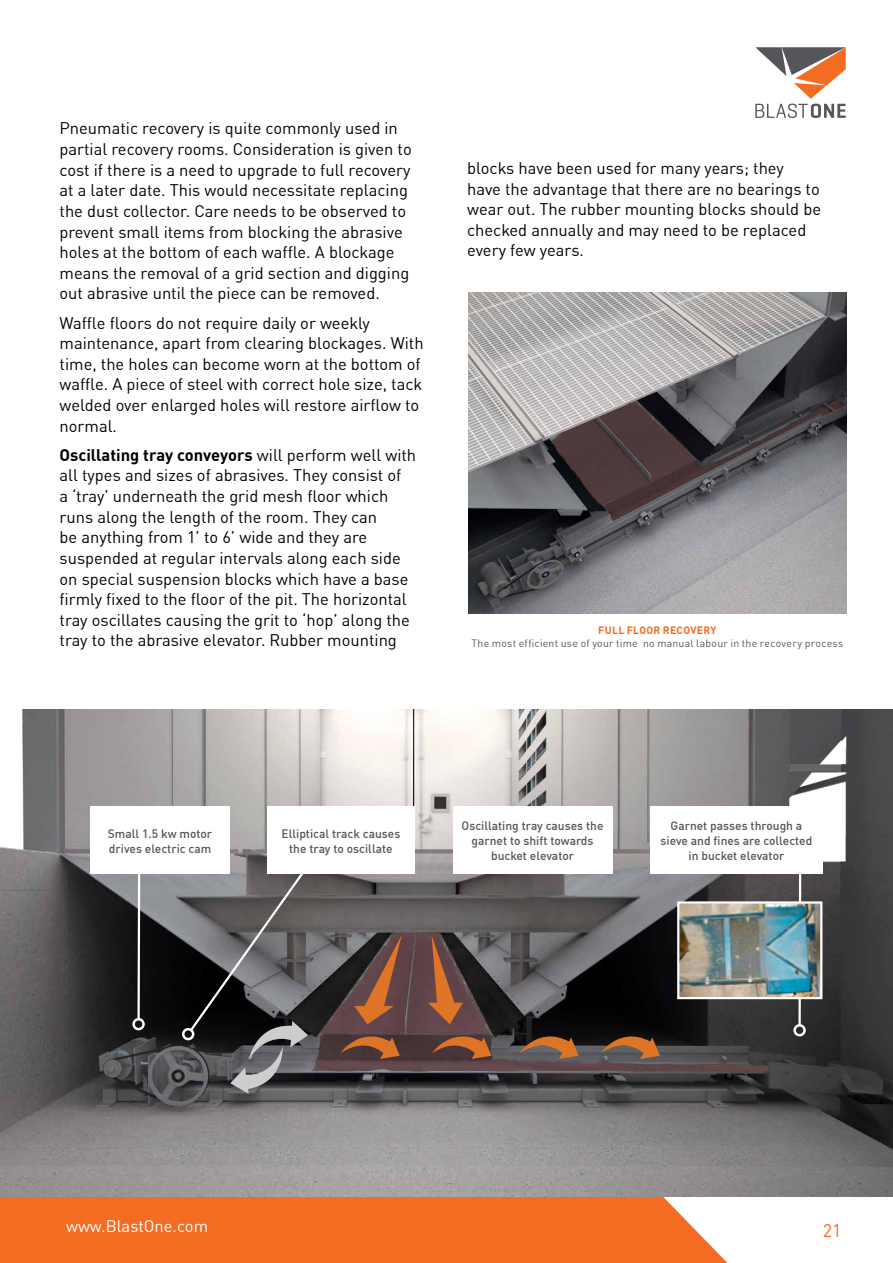
<style>
.page{position:relative;width:893px;height:1263px;background:#fff}
.page>*{position:absolute;margin:0;border:0;box-sizing:border-box;transform-origin:0 0}
.t1{font:18px "DIN Offc";color:#f36c21}
.t2{font:16.5px/20.7px "DIN Offc";color:#000}
.t3{font:16.5px "DIN Offc";color:#fff}
.t4{font:500 12px/15px "DIN Offc";color:#56565a;text-align:center}
.t5{font:10.5px "DIN Offc";letter-spacing:.025em;color:#56565a}
.t6{font:700 10.5px "DIN Offc";letter-spacing:.025em;color:#f36c21}
.s1{font-weight:700}
</style>
<div class="page">
<svg style="left:0;top:1196px;width:740px;height:67px;background:#f2752f"></svg>
<svg style="left:755px;top:47px;width:91px;height:71px"></svg>
<img style="left:468px;top:293px;width:378px;height:320px">
<img style="left:0;top:709px;width:893px;height:487px">
<div style="left:90px;top:807px;width:140px;height:67px;background:#fff"></div>
<div style="left:267px;top:807px;width:148px;height:67px;background:#fff"></div>
<div style="left:453px;top:807px;width:159px;height:67px;background:#fff"></div>
<div style="left:650px;top:807px;width:173px;height:67px;background:#fff"></div>
<svg style="left:340px;top:935px;width:62px;height:124px;background:#6e4a3c"></svg>
<svg style="left:428px;top:935px;width:63px;height:124px;background:#69493c"></svg>
<svg style="left:519px;top:1025px;width:60px;height:34px;background:#5d402c"></svg>
<svg style="left:600px;top:1025px;width:60px;height:34px;background:#5b3d28"></svg>
<svg style="left:188px;top:867px;width:120px;height:227px;background:#5b5a5c"></svg>
<div style="left:182px;top:1028px;width:12px;height:12px;border:2px solid #fff;border-radius:50%"></div>
<svg style="left:136px;top:874px;width:5px;height:144px"></svg>
<div style="left:132px;top:1018px;width:13px;height:12px;border:2px solid #fff;border-radius:50%"></div>
<svg style="left:797px;top:874px;width:5px;height:150px"></svg>
<div style="left:793px;top:1024px;width:13px;height:12px;border:2px solid #fff;border-radius:50%"></div>
<img style="left:680px;top:904px;width:139px;height:92px">
<div style="left:677px;top:901px;width:145px;height:98px;border:2px solid #fff"></div>
<p class="t2" style="left:60px;top:118px;width:354px">Pneumatic recovery is quite commonly used in partial recovery rooms. Consideration is given to cost if there is a need to upgrade to full recovery at a later date. This would necessitate replacing the dust collector. Care needs to be observed to prevent small items from blocking the abrasive holes at the bottom of each waffle. A blockage means the removal of a grid section and digging out abrasive until the piece can be removed.</p>
<p class="t2" style="left:60px;top:312px;width:366px">Waffle floors do not require daily or weekly maintenance, apart from clearing blockages. With time, the holes can become worn at the bottom of waffle. A piece of steel with correct hole size, tack welded over enlarged holes will restore airflow to normal.</p>
<p class="t2" style="left:60px;top:445px;width:358px"><span class="s1">Oscillating tray conveyors</span> will perform well with all types and sizes of abrasives. They consist of<br>a ‘tray’ underneath the grid mesh floor which runs along the length of the room. They can<br>be anything from 1’ to 6’ wide and they are suspended at regular intervals along each side on special suspension blocks which have a base firmly fixed to the floor of the pit. The horizontal tray oscillates causing the grit to ‘hop’ along the tray to the abrasive elevator. Rubber mounting</p>
<p class="t2" style="left:467px;top:158px;width:355px">blocks have been used for many years; they have the advantage that there are no bearings to wear out. The rubber mounting blocks should be checked annually and may need to be replaced every few years.</p>
<p class="t6" style="left:598px;top:623px;width:120px">FULL FLOOR RECOVERY</p>
<p class="t5" style="left:471px;top:637px;width:373px">The most efficient use of your time no manual labour in the recovery process</p>
<p class="t4" style="left:108px;top:826px;width:106px;text-align:left">Small 1.5 kw motor drives electric cam</p>
<p class="t4" style="left:281px;top:826px;width:120px">Elliptical track causes the tray to oscillate</p>
<p class="t4" style="left:462px;top:818px;width:143px">Oscillating tray causes the garnet to shift towards bucket elevator</p>
<p class="t4" style="left:660px;top:818px;width:153px">Garnet passes through a sieve and fines are collected in bucket elevator</p>
<p class="t3" style="left:66px;top:1216px;width:144px">www.BlastOne.com</p>
<p class="t1" style="left:823px;top:1219px;width:20px">21</p>
</div>
